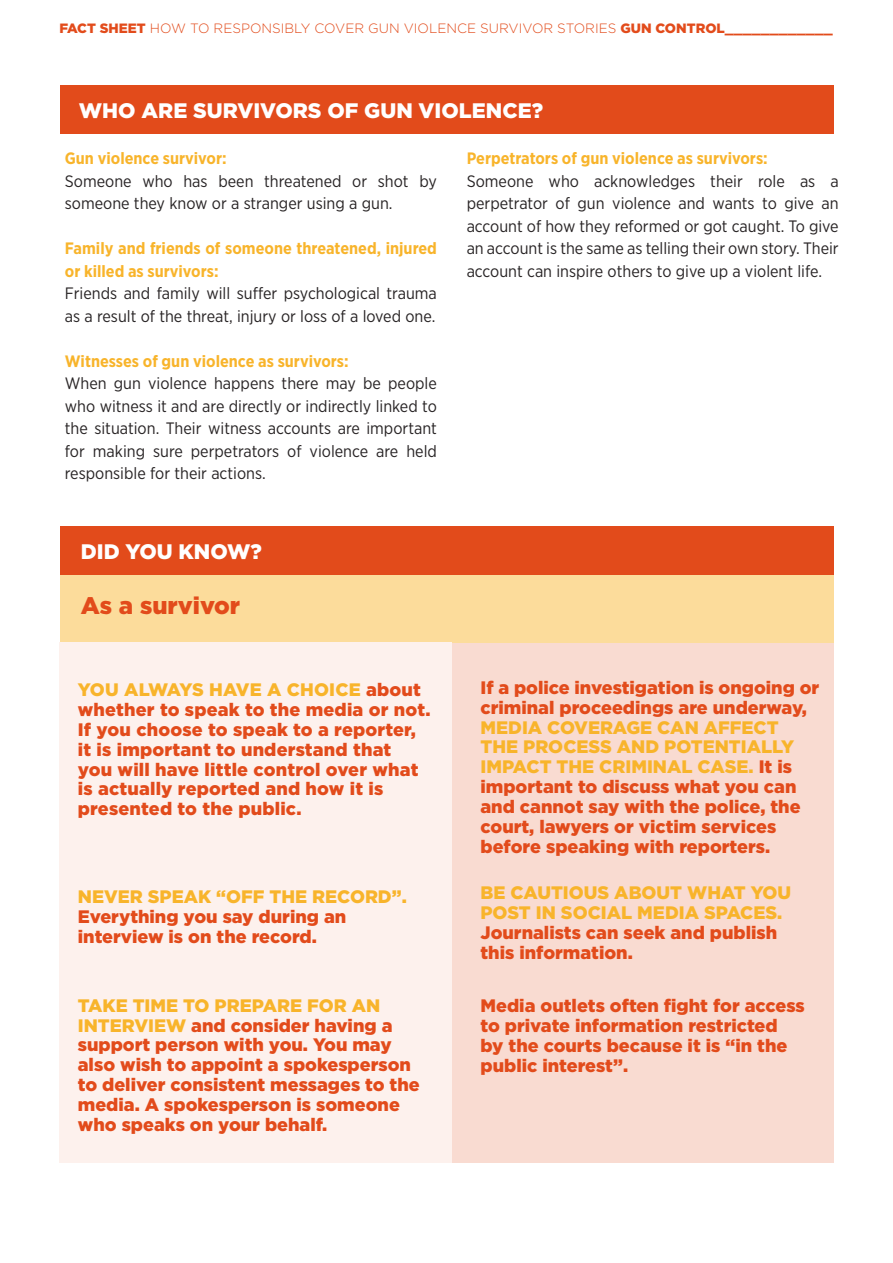
<style>
.page{position:relative;width:893px;height:1263px;background:#fff}
.page>*{position:absolute;margin:0;border:0;box-sizing:border-box;transform-origin:0 0}
.t1{font:900 24px "Gotham";color:#e24b1b}
.t2{font:900 21px "Gotham";color:#fff}
.t3{font:900 18px/19.8px "Gotham";color:#e24b1b}
.t4{font:900 18px/19.8px "Gotham";color:#f8b42b}
.t5{font:16.5px/22.5px "Gotham Narrow";color:#282425}
.t6{font:700 16.5px/22.5px "Gotham Narrow";color:#f8b42b}
.t7{font:300 13.5px "Gotham";color:#e24b1b}
.s1{font-weight:900}
.s2{font-weight:900;font-size:15px}
.s3{color:#f8b42b}
</style>
<div class="page">
<div style="left:452px;top:575px;width:381px;height:588px;background:#f9dbd1"></div>
<div style="left:60px;top:559px;width:773px;height:83px;background:#fcdc9b"></div>
<div style="left:60px;top:85px;width:773px;height:49px;background:#e24b1b"></div>
<div style="left:60px;top:642px;width:392px;height:521px;background:#fdf1ed"></div>
<div style="left:60px;top:526px;width:773px;height:49px;background:#e24b1b"></div>
<p class="t7" style="left:60px;top:20px;width:775px"><span class="s1">FACT SHEET</span> HOW TO RESPONSIBLY COVER GUN VIOLENCE SURVIVOR STORIES <span class="s1">GUN CONTROL</span><span class="s2">____________</span></p>
<p class="t2" style="left:79px;top:96px;width:466px">WHO ARE SURVIVORS OF GUN VIOLENCE?</p>
<p class="t6" style="left:65px;top:147px;width:163px">Gun violence survivor:</p>
<p class="t5" style="left:65px;top:169px;width:374px">Someone who has been threatened or shot by someone they know or a stranger using a gun.</p>
<p class="t6" style="left:65px;top:237px;width:374px">Family and friends of someone threatened, injured or killed as survivors:</p>
<p class="t5" style="left:65px;top:282px;width:374px">Friends and family will suffer psychological trauma as a result of the threat, injury or loss of a loved one.</p>
<p class="t6" style="left:65px;top:350px;width:285px">Witnesses of gun violence as survivors:</p>
<p class="t5" style="left:65px;top:372px;width:374px;text-align:justify">When gun violence happens there may be people who witness it and are directly or indirectly linked to the situation. Their witness accounts are important for making sure perpetrators of violence are held responsible for their actions.</p>
<p class="t2" style="left:81px;top:537px;width:183px">DID YOU KNOW?</p>
<h1 class="t1" style="left:81px;top:588px;width:161px">As a survivor</h1>
<p class="t3" style="left:78px;top:680px;width:354px"><span class="s3">YOU ALWAYS HAVE A CHOICE</span> about whether to speak to the media or not.<br>If you choose to speak to a reporter, it is important to understand that<br>you will have little control over what is actually reported and how it is presented to the public.</p>
<p class="t4" style="left:78px;top:887px;width:330px">NEVER SPEAK “OFF THE RECORD”.</p>
<p class="t3" style="left:78px;top:907px;width:270px">Everything you say during an interview is on the record.</p>
<p class="t3" style="left:78px;top:995px;width:343px"><span class="s3">TAKE TIME TO PREPARE FOR AN<br>INTERVIEW</span> and consider having a support person with you. You may also wish to appoint a spokesperson to deliver consistent messages to the media. A spokesperson is someone who speaks on your behalf.</p>
<p class="t6" style="left:467px;top:147px;width:303px">Perpetrators of gun violence as survivors:</p>
<p class="t5" style="left:467px;top:169px;width:374px;text-align:justify">Someone who acknowledges their role as a perpetrator of gun violence and wants to give an account of how they reformed or got caught. To give an account is the same as telling their own story. Their account can inspire others to give up a violent life.</p>
<p class="t3" style="left:480px;top:677px;width:340px">If a police investigation is ongoing or criminal proceedings are underway,</p>
<p class="t3" style="left:480px;top:717px;width:322px"><span class="s3">MEDIA COVERAGE CAN AFFECT<br>THE PROCESS AND POTENTIALLY<br>IMPACT THE CRIMINAL CASE.</span> It is important to discuss what you can and cannot say with the police, the court, lawyers or victim services before speaking with reporters.</p>
<p class="t4" style="left:480px;top:882px;width:312px">BE CAUTIOUS ABOUT WHAT YOU<br>POST IN SOCIAL MEDIA SPACES.</p>
<p class="t3" style="left:480px;top:922px;width:298px">Journalists can seek and publish this information.</p>
<p class="t3" style="left:480px;top:995px;width:326px">Media outlets often fight for access to private information restricted by the courts because it is “in the public interest”.</p>
</div>
